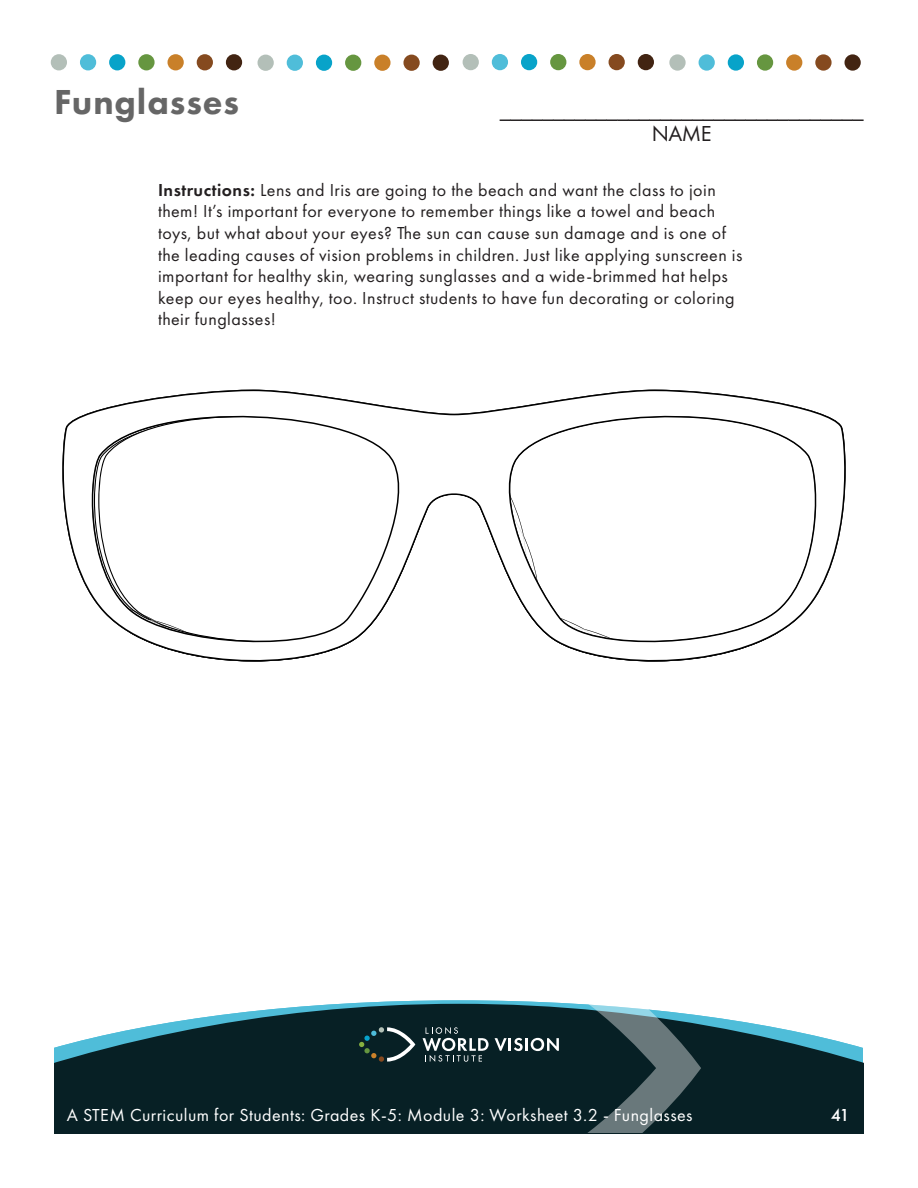
<style>
.page{position:relative;width:918px;height:1188px;background:#fff}
.page>*{position:absolute;margin:0;border:0;box-sizing:border-box;transform-origin:0 0}
.Super_Header_1{font:800 36px "Futura PT";letter-spacing:.025em;color:#666}
.BODY{font:22.5px "Futura PT";color:#231f20}
.BODY-2{font:18px/21.6px "Futura PT";letter-spacing:.025em;color:#231f20}
.BODY-3{font:18px "Futura PT";letter-spacing:.025em;color:#fff}
.BODY-4{font:500 18px "Futura PT";color:#fff}
.s1{font-weight:600}
</style>
<div class="page">
<div style="left:433px;top:55px;width:16px;height:16px;background:#422412;border-radius:50%"></div>
<div style="left:403px;top:55px;width:17px;height:16px;background:#854a1f;border-radius:50%"></div>
<div style="left:374px;top:55px;width:17px;height:16px;background:#c98029;border-radius:50%"></div>
<div style="left:345px;top:55px;width:16px;height:16px;background:#669640;border-radius:50%"></div>
<div style="left:316px;top:55px;width:16px;height:16px;background:#08a3c9;border-radius:50%"></div>
<div style="left:287px;top:55px;width:16px;height:16px;background:#4fbdd9;border-radius:50%"></div>
<div style="left:258px;top:55px;width:16px;height:16px;background:#b3bfb8;border-radius:50%"></div>
<div style="left:226px;top:54px;width:16px;height:16px;background:#422412;border-radius:50%"></div>
<div style="left:197px;top:54px;width:16px;height:16px;background:#854a1f;border-radius:50%"></div>
<div style="left:168px;top:54px;width:16px;height:16px;background:#c98029;border-radius:50%"></div>
<div style="left:138px;top:54px;width:17px;height:16px;background:#669640;border-radius:50%"></div>
<div style="left:109px;top:54px;width:16px;height:16px;background:#08a3c9;border-radius:50%"></div>
<div style="left:80px;top:54px;width:16px;height:16px;background:#4fbdd9;border-radius:50%"></div>
<div style="left:51px;top:54px;width:16px;height:16px;background:#b3bfb8;border-radius:50%"></div>
<div style="left:845px;top:54px;width:16px;height:17px;background:#422412;border-radius:50%"></div>
<div style="left:815px;top:54px;width:17px;height:17px;background:#854a1f;border-radius:50%"></div>
<div style="left:786px;top:54px;width:16px;height:17px;background:#c98029;border-radius:50%"></div>
<div style="left:757px;top:54px;width:16px;height:17px;background:#669640;border-radius:50%"></div>
<div style="left:728px;top:54px;width:16px;height:17px;background:#08a3c9;border-radius:50%"></div>
<div style="left:699px;top:54px;width:16px;height:17px;background:#4fbdd9;border-radius:50%"></div>
<div style="left:669px;top:54px;width:17px;height:17px;background:#b3bfb8;border-radius:50%"></div>
<div style="left:638px;top:54px;width:16px;height:16px;background:#422412;border-radius:50%"></div>
<div style="left:609px;top:54px;width:16px;height:16px;background:#854a1f;border-radius:50%"></div>
<div style="left:579px;top:54px;width:17px;height:16px;background:#c98029;border-radius:50%"></div>
<div style="left:550px;top:54px;width:16px;height:16px;background:#669640;border-radius:50%"></div>
<div style="left:521px;top:54px;width:16px;height:16px;background:#08a3c9;border-radius:50%"></div>
<div style="left:492px;top:54px;width:16px;height:16px;background:#4fbdd9;border-radius:50%"></div>
<div style="left:463px;top:54px;width:16px;height:16px;background:#b3bfb8;border-radius:50%"></div>
<svg style="left:54px;top:1004px;width:809px;height:130px;background:#2d494f"></svg>
<svg style="left:359px;top:1020px;width:56px;height:42px;background:#263d3f"></svg>
<svg style="left:423px;top:1003px;width:278px;height:130px;background:#253d42"></svg>
<svg style="left:62px;top:389px;width:784px;height:273px"></svg>
<p class="Super_Header_1" style="left:54px;top:79px;width:187px">Funglasses</p>
<p class="BODY" style="left:500px;top:97px;width:365px">__________________________________</p>
<p class="BODY" style="left:652px;top:120px;width:61px">NAME</p>
<p class="BODY-2" style="left:158px;top:179px;width:586px"><span class="s1">Instructions:</span> Lens and Iris are going to the beach and want the class to join them! It’s important for everyone to remember things like a towel and beach toys, but what about your eyes? The sun can cause sun damage and is one of the leading causes of vision problems in children. Just like applying sunscreen is important for healthy skin, wearing sunglasses and a wide-brimmed hat helps keep our eyes healthy, too. Instruct students to have fun decorating or coloring their funglasses!</p>
<p class="BODY-3" style="left:68px;top:1104px;width:415px">A STEM Curriculum for Students: Grades K-5: Module 1</p>
<p class="BODY-4" style="left:829px;top:1104px;width:22px">39</p>
<p class="BODY-3" style="left:109px;top:1104px;width:43px">M u</p>
<p class="BODY-3" style="left:239px;top:1104px;width:24px">S u</p>
<p class="BODY-3" style="left:340px;top:1104px;width:11px">d</p>
<p class="BODY-3" style="left:452px;top:1104px;width:5px">l</p>
<p class="BODY-3" style="left:586px;top:1104px;width:159px">1 - Eating A Rainbow</p>
<p class="BODY-3" style="left:109px;top:1104px;width:43px">M u</p>
<p class="BODY-3" style="left:239px;top:1104px;width:24px">S u</p>
<p class="BODY-3" style="left:340px;top:1104px;width:11px">d</p>
<p class="BODY-3" style="left:452px;top:1104px;width:242px">l 3: Worksheet 3.2 - Funglasses</p>
<p class="BODY-4" style="left:831px;top:1104px;width:21px">41</p>
</div>
